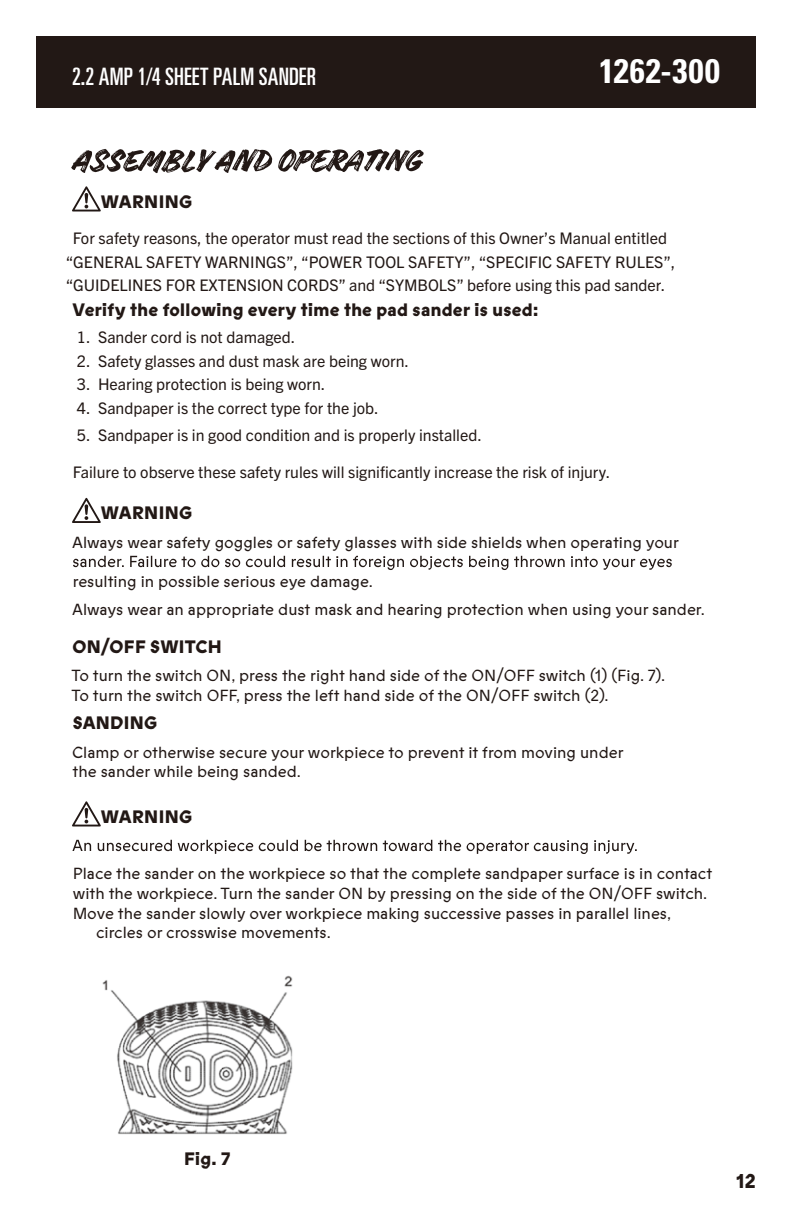
<style>
.page{position:relative;width:792px;height:1224px;background:#fff}
.page>*{position:absolute;margin:0;border:0;box-sizing:border-box;transform-origin:0 0}
.t1{font:700 condensed 34px "Univers LT Pro";letter-spacing:.03em;color:#fff}
.t2{font:24px "Univers LT Pro Ult Cond";letter-spacing:.01em;color:#fff}
.t3{font:800 20px "Prophet";color:#221815}
.t4{font:800 18px "Prophet";letter-spacing:.015em;color:#221815}
.t5{font:16px/19.6px "Prophet";color:#221815}
.t6{font:16px/23.6px "Trade Gothic Next LT Pro";color:#221815}
</style>
<div class="page">
<div style="left:36px;top:36px;width:720px;height:72px;background:#221815"></div>
<svg style="left:71px;top:149px;width:353px;height:24px"></svg>
<svg style="left:72px;top:186px;width:29px;height:25px"></svg>
<svg style="left:72px;top:498px;width:29px;height:25px"></svg>
<svg style="left:73px;top:556px;width:599px;height:14px"></svg>
<svg style="left:72px;top:801px;width:29px;height:25px"></svg>
<svg style="left:72px;top:840px;width:565px;height:14px"></svg>
<img style="left:102px;top:975px;width:191px;height:160px">
<h2 class="t2" style="left:72px;top:60px;width:246px">2.2 AMP 1/4 SHEET PALM SANDER</h2>
<h1 class="t1" style="left:599px;top:50px;width:122px">1262-300</h1>
<p class="t4" style="left:101px;top:188px;width:93px">WARNING</p>
<p class="t6" style="left:66px;top:225px;width:611px;text-indent:7px">For safety reasons, the operator must read the sections of this Owner’s Manual entitled “GENERAL SAFETY WARNINGS”, “POWER TOOL SAFETY”, “SPECIFIC SAFETY RULES”, “GUIDELINES FOR EXTENSION CORDS” and “SYMBOLS” before using this pad sander.</p>
<p class="t4" style="left:73px;top:296px;width:467px">Verify the following every time the pad sander is used:</p>
<p class="t6" style="left:77px;top:324px;width:220px">1. Sander cord is not damaged.</p>
<p class="t6" style="left:77px;top:348px;width:334px">2. Safety glasses and dust mask are being worn.</p>
<p class="t6" style="left:77px;top:371px;width:250px">3. Hearing protection is being worn.</p>
<p class="t6" style="left:77px;top:395px;width:303px">4. Sandpaper is the correct type for the job.</p>
<p class="t6" style="left:77px;top:422px;width:406px">5. Sandpaper is in good condition and is properly installed.</p>
<p class="t6" style="left:73px;top:459px;width:539px">Failure to observe these safety rules will significantly increase the risk of injury.</p>
<p class="t4" style="left:101px;top:500px;width:93px">WARNING</p>
<p class="t5" style="left:72px;top:532px;width:608px">Always wear safety goggles or safety glasses with side shields when operating your</p>
<p class="t5" style="left:72px;top:567px;width:634px;line-height:28.4px">resulting in possible serious eye damage.<br>Always wear an appropriate dust mask and hearing protection when using your sander.</p>
<p class="t4" style="left:72px;top:633px;width:151px">ON/OFF SWITCH</p>
<p class="t5" style="left:72px;top:665px;width:595px">To turn the switch ON, press the right hand side of the ON/OFF switch (1) (Fig. 7).<br>To turn the switch OFF, press the left hand side of the ON/OFF switch (2).</p>
<p class="t4" style="left:73px;top:710px;width:86px">SANDING</p>
<p class="t5" style="left:72px;top:742px;width:553px">Clamp or otherwise secure your workpiece to prevent it from moving under the sander while being sanded.</p>
<p class="t4" style="left:101px;top:803px;width:93px">WARNING</p>
<p class="t5" style="left:73px;top:864px;width:641px">Place the sander on the workpiece so that the complete sandpaper surface is in contact</p>
<p class="t5" style="left:73px;top:883px;width:636px">with the workpiece. Turn the sander ON by pressing on the side of the ON/OFF switch.</p>
<p class="t5" style="left:73px;top:903px;width:600px">Move the sander slowly over workpiece making successive passes in parallel lines,</p>
<p class="t5" style="left:96px;top:922px;width:236px">circles or crosswise movements.</p>
<p class="t4" style="left:184px;top:1146px;width:48px">Fig. 7</p>
<p class="t3" style="left:737px;top:1167px;width:21px">12</p>
</div>
